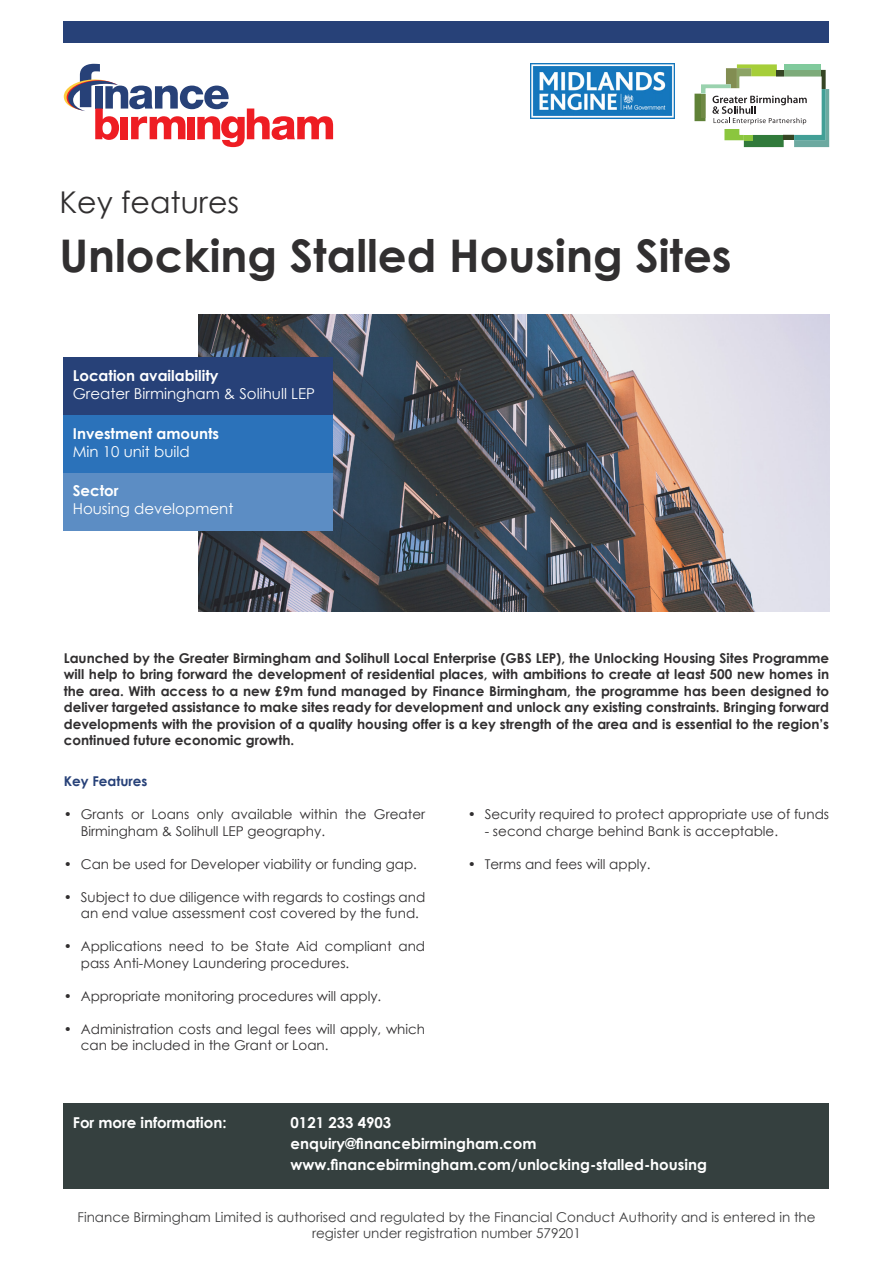
<style>
.page{position:relative;width:893px;height:1263px;background:#fff}
.page>*{position:absolute;margin:0;border:0;box-sizing:border-box;transform-origin:0 0}
.t1{font:700 45px "Century Gothic";color:#312f30}
.t2{font:30px "Century Gothic";color:#312f30}
.t3{font:700 15px "Century Gothic";color:#fff}
.t4{font:15px "Century Gothic";color:#fff}
.t5{font:700 13.5px/16.5px "Century Gothic";color:#312f30;text-align:justify}
.t6{font:13.5px/16.5px "Century Gothic";color:#312f30}
.t7{font:13.5px/16.5px "Century Gothic";color:#3e3e3f;text-align:center}
.t8{font:700 13.5px "Century Gothic";color:#274178}
</style>
<div class="page">
<div style="left:64px;top:21px;width:765px;height:22px;background:#274178"></div>
<div style="left:64px;top:1103px;width:765px;height:85px;background:#35403f"></div>
<img style="left:198px;top:314px;width:631px;height:298px">
<div style="left:64px;top:357px;width:269px;height:58px;background:#274178"></div>
<div style="left:64px;top:415px;width:269px;height:58px;background:#2b72ba"></div>
<div style="left:64px;top:473px;width:269px;height:58px;background:#5c8dc4"></div>
<svg style="left:64px;top:64px;width:269px;height:83px"></svg>
<svg style="left:694px;top:64px;width:135px;height:83px"></svg>
<img style="left:531px;top:64px;width:143px;height:54px">
<p class="t2" style="left:60px;top:181px;width:181px">Key features</p>
<p class="t1" style="left:59px;top:221px;width:674px">Unlocking Stalled Housing Sites</p>
<p class="t3" style="left:73px;top:364px;width:147px">Location availability</p>
<p class="t4" style="left:73px;top:383px;width:244px">Greater Birmingham &amp; Solihull LEP</p>
<p class="t3" style="left:73px;top:422px;width:148px">Investment amounts</p>
<p class="t4" style="left:73px;top:441px;width:119px">Min 10 unit build</p>
<p class="t3" style="left:73px;top:479px;width:47px">Sector</p>
<p class="t4" style="left:73px;top:498px;width:162px">Housing development</p>
<p class="t5" style="left:64px;top:649px;width:767px">Launched by the Greater Birmingham and Solihull Local Enterprise (GBS LEP), the Unlocking Housing Sites Programme will help to bring forward the development of residential places, with ambitions to create at least 500 new homes in the area. With access to a new £9m fund managed by Finance Birmingham, the programme has been designed to deliver targeted assistance to make sites ready for development and unlock any existing constraints. Bringing forward developments with the provision of a quality housing offer is a key strength of the area and is essential to the region’s continued future economic growth.</p>
<p class="t8" style="left:64px;top:771px;width:85px">Key Features</p>
<p class="t6" style="left:81px;top:806px;width:346px;text-indent:-17px">• Grants or Loans only available within the Greater<br>Birmingham &amp; Solihull LEP geography.</p>
<p class="t6" style="left:64px;top:855px;width:355px">• Can be used for Developer viability or funding gap.</p>
<p class="t6" style="left:81px;top:888px;width:346px;text-indent:-17px">• Subject to due diligence with regards to costings and an end value assessment cost covered by the fund.</p>
<p class="t6" style="left:81px;top:938px;width:346px;text-indent:-17px">• Applications need to be State Aid compliant and pass Anti-Money Laundering procedures.</p>
<p class="t6" style="left:64px;top:987px;width:319px">• Appropriate monitoring procedures will apply.</p>
<p class="t6" style="left:81px;top:1020px;width:346px;text-indent:-17px">• Administration costs and legal fees will apply, which can be included in the Grant or Loan.</p>
<p class="t6" style="left:468px;top:806px;width:363px">• Security required to protect appropriate use of funds</p>
<p class="t6" style="left:485px;top:822px;width:295px">- second charge behind Bank is acceptable.</p>
<p class="t6" style="left:468px;top:855px;width:184px">• Terms and fees will apply.</p>
<p class="t3" style="left:73px;top:1111px;width:155px">For more information:</p>
<p class="t3" style="left:291px;top:1111px;width:102px">0121 233 4903</p>
<p class="t3" style="left:291px;top:1132px;width:247px">enquiry@financebirmingham.com</p>
<p class="t3" style="left:291px;top:1153px;width:418px">www.financebirmingham.com/unlocking-stalled-housing</p>
<p class="t7" style="left:77px;top:1208px;width:740px">Finance Birmingham Limited is authorised and regulated by the Financial Conduct Authority and is entered in the register under registration number 579201</p>
</div>
